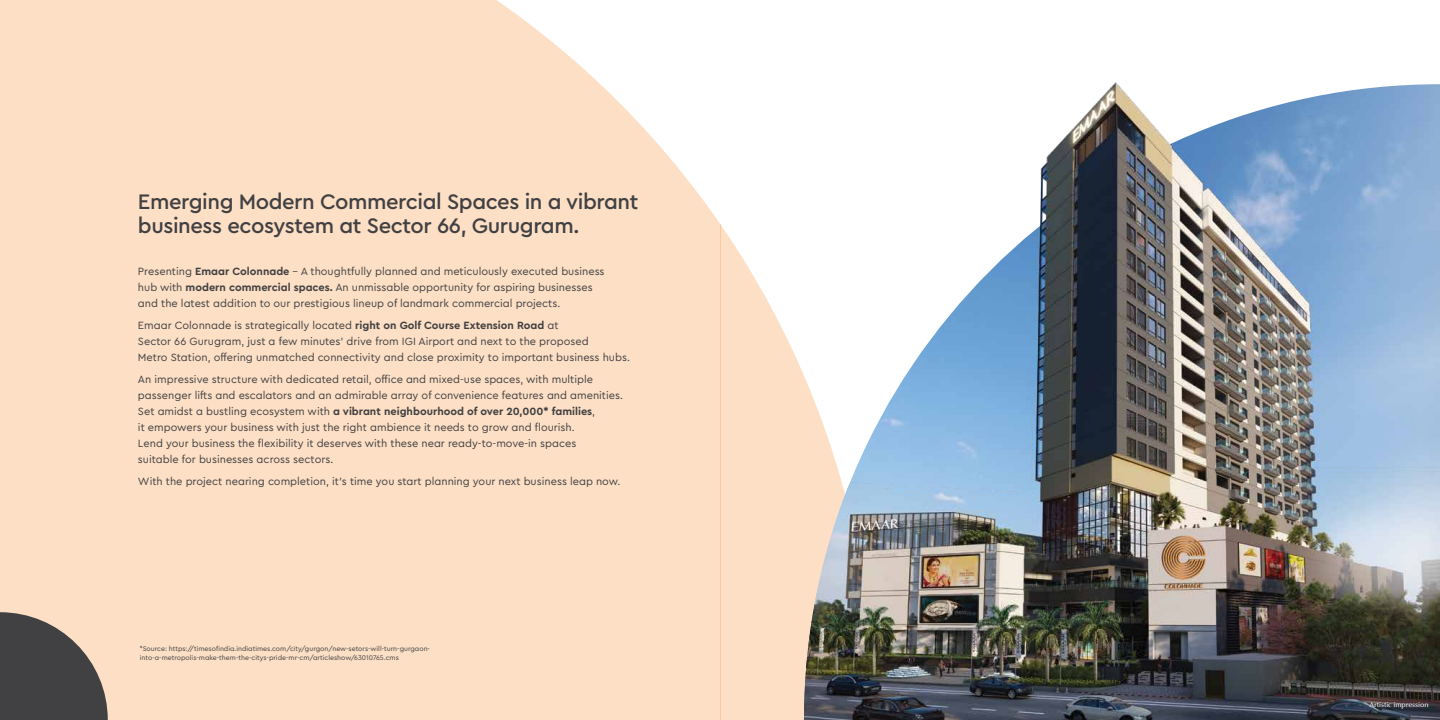
<style>
.page{position:relative;width:1440px;height:720px;background:#fff}
.page>*{position:absolute;margin:0;border:0;box-sizing:border-box;transform-origin:0 0}
.t1{font:500 22px/24px "Cera Godrej Interio";letter-spacing:-.02em;color:#414042}
.t2{font:11px/16px "Cera Godrej Interio";color:#414042}
.t3{font:7px/9px "Cera Godrej Interio";color:#414042}
.t4{font:500 7px "Optima LT";letter-spacing:-.01em;color:#fff}
.s1{font-weight:700}
</style>
<div class="page">
<svg style="left:720px;top:224px;width:84px;height:496px;background:#fce2cc"></svg>
<img style="left:804px;top:82px;width:636px;height:638px">
<div style="left:0;top:0;width:720px;height:720px;background:#fcdfc5"></div>
<svg style="left:0;top:612px;width:108px;height:108px;background:#68615d"></svg>
<h1 class="t1" style="left:138px;top:188px;width:502px">Emerging Modern Commercial Spaces in a vibrant business ecosystem at Sector 66, Gurugram.</h1>
<p class="t2" style="left:138px;top:263px;width:468px">Presenting <span class="s1">Emaar Colonnade</span> – A thoughtfully planned and meticulously executed business hub with <span class="s1">modern commercial spaces.</span> An unmissable opportunity for aspiring businesses and the latest addition to our prestigious lineup of landmark commercial projects.</p>
<p class="t2" style="left:138px;top:317px;width:494px">Emaar Colonnade is strategically located <span class="s1">right on Golf Course Extension Road</span> at<br>Sector 66 Gurugram, just a few minutes’ drive from IGI Airport and next to the proposed<br>Metro Station, offering unmatched connectivity and close proximity to important business hubs.</p>
<p class="t2" style="left:138px;top:371px;width:487px">An impressive structure with dedicated retail, office and mixed-use spaces, with multiple passenger lifts and escalators and an admirable array of convenience features and amenities.<br>Set amidst a bustling ecosystem with <span class="s1">a vibrant neighbourhood of over 20,000* families</span>,<br>it empowers your business with just the right ambience it needs to grow and flourish.<br>Lend your business the flexibility it deserves with these near ready-to-move-in spaces<br>suitable for businesses across sectors.</p>
<p class="t2" style="left:138px;top:473px;width:484px">With the project nearing completion, it’s time you start planning your next business leap now.</p>
<p class="t3" style="left:140px;top:643px;width:292px">*Source: https://timesofindia.indiatimes.com/city/gurgon/new-setors-will-turn-gurgaon&shy;into-a-metropolis-make-them-the-citys-pride-mr-cm/articleshow/63010765.cms</p>
<p class="t4" style="left:1370px;top:700px;width:61px">Artistic impression</p>
</div>
